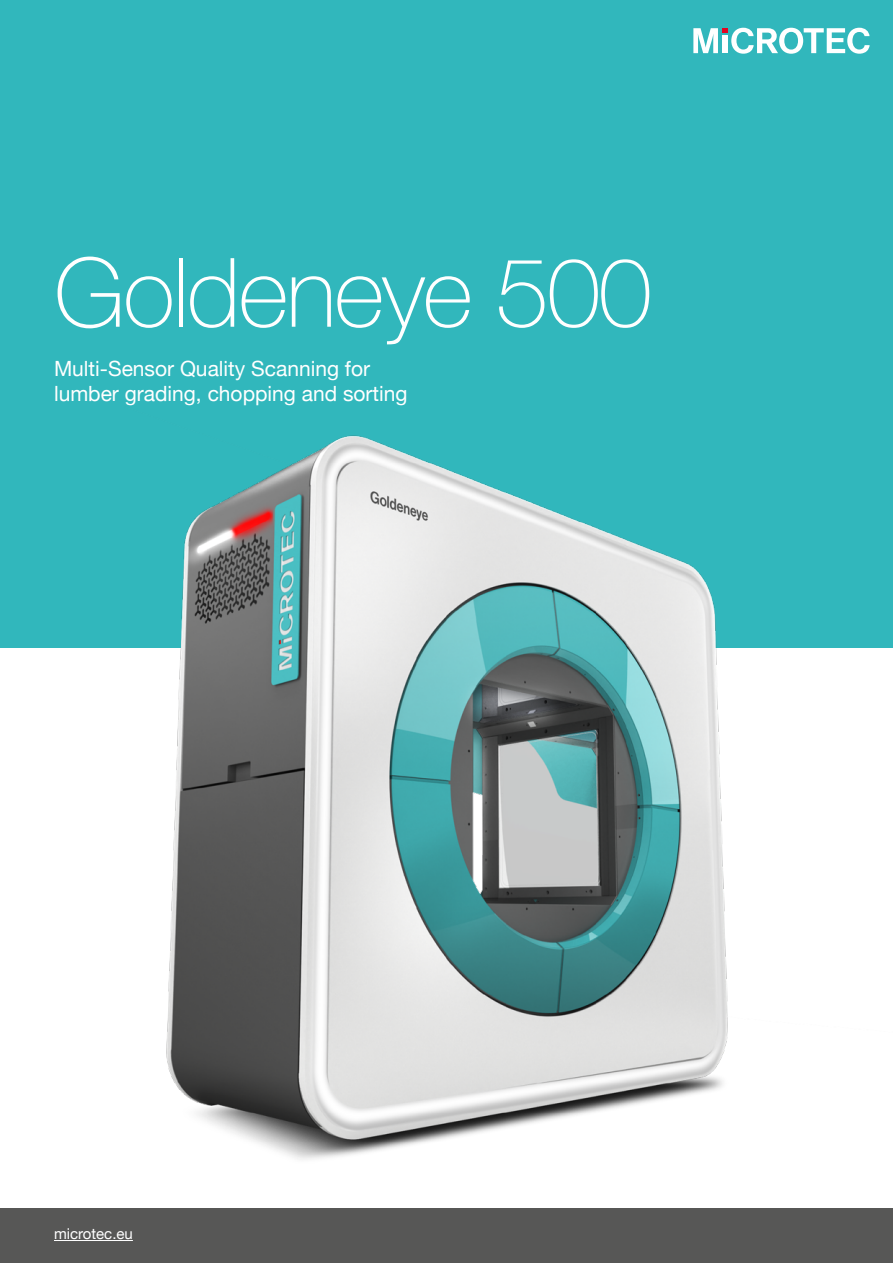
<style>
.page{position:relative;width:893px;height:1263px;background:#fff}
.page>*{position:absolute;margin:0;border:0;box-sizing:border-box;transform-origin:0 0}
.t1{font:100 96px "Helvetica Neue";letter-spacing:-.02em;color:#fff}
.t2{font:21px/25.2px "Helvetica Neue";color:#fff}
.t3{font:15px "Helvetica Neue";color:#fff}
</style>
<div class="page">
<div style="left:0;top:1209px;width:893px;height:54px;background:#575756"></div>
<div style="left:0;top:0;width:893px;height:647px;background:#31b7bc"></div>
<hr style="left:54px;top:1240px;width:79px;height:1px;background:#fff">
<svg style="left:693px;top:28px;width:177px;height:26px"></svg>
<img style="left:0;top:435px;width:893px;height:725px">
<h1 class="t1" style="left:54px;top:220px;width:599px">Goldeneye 500</h1>
<p class="t2" style="left:54px;top:357px;width:355px">Multi-Sensor Quality Scanning for lumber grading, chopping and sorting</p>
<p class="t3" style="left:54px;top:1223px;width:80px">microtec.eu</p>
</div>
